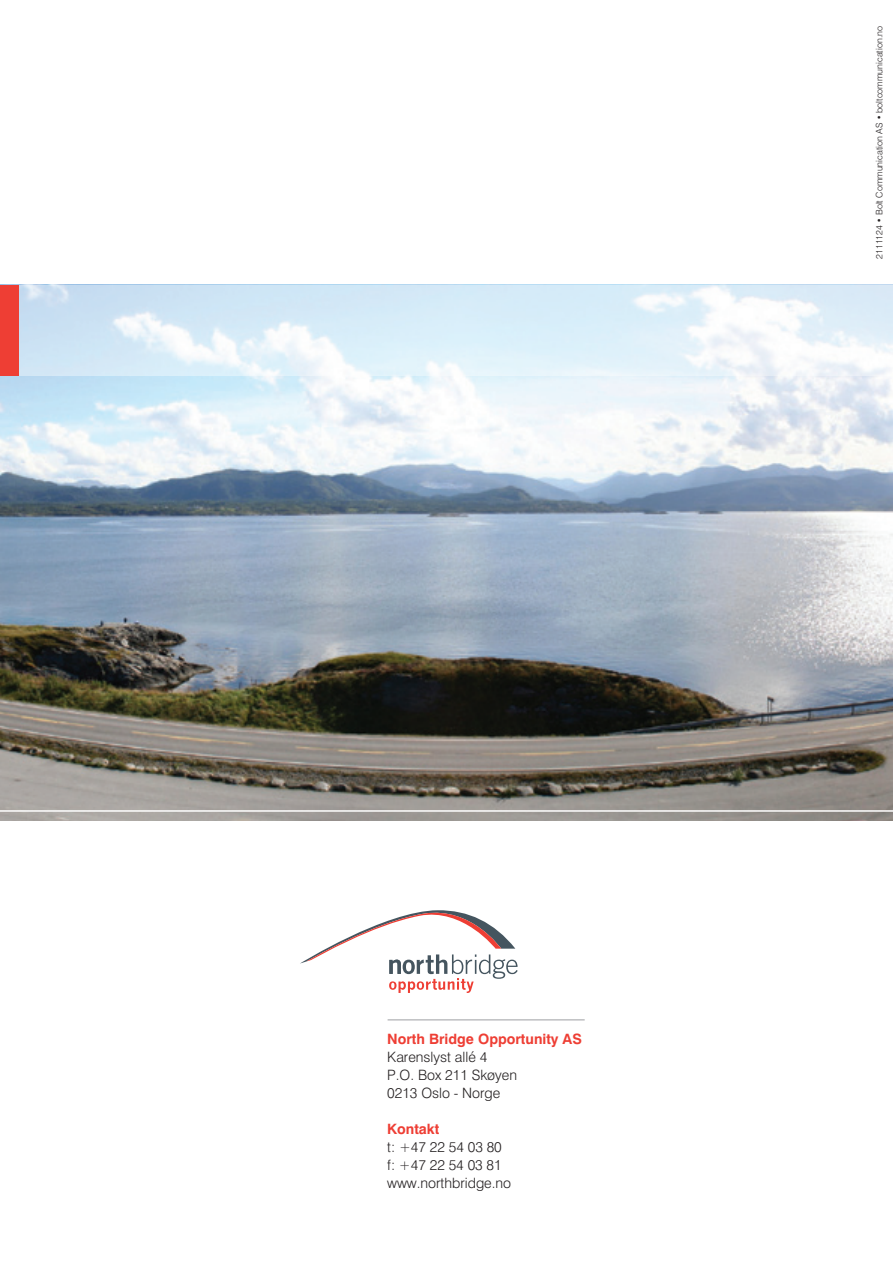
<style>
.page{position:relative;width:893px;height:1263px;background:#fff}
.page>*{position:absolute;margin:0;border:0;box-sizing:border-box;transform-origin:0 0}
.t1{font:300 14.25px/18px "Swiss 721 BT";color:#231f20}
.t2{font:700 14.25px "Swiss 721 BT";color:#ee3e34}
.t3{font:300 9px "Swiss 721 BT";color:#231f20}
</style>
<div class="page">
<img style="left:0;top:375px;width:893px;height:446px">
<svg style="left:18px;top:285px;width:875px;height:90px;fill:#daeef9"></svg>
<div style="left:0;top:285px;width:18px;height:90px;background:#ee3e34"></div>
<hr style="left:0;top:810px;width:893px;height:2px;background:#fff">
<hr style="left:388px;top:1019px;width:197px;height:1px;background:#9d9fa2">
<svg style="left:300px;top:910px;width:218px;height:83px"></svg>
<p class="t3" style="left:874px;top:259px;width:234px;rotate:-90deg">2111124 • Bolt Communication AS • boltcommunication.no</p>
<p class="t2" style="left:387px;top:1030px;width:196px">North Bridge Opportunity AS</p>
<p class="t1" style="left:387px;top:1048px;width:131px">Karenslyst allé 4<br>P.O. Box 211 Skøyen<br>0213 Oslo - Norge</p>
<p class="t2" style="left:387px;top:1120px;width:54px">Kontakt</p>
<p class="t1" style="left:387px;top:1138px;width:125px">t: +47 22 54 03 80 f: +47 22 54 03 81 www.northbridge.no</p>
</div>
